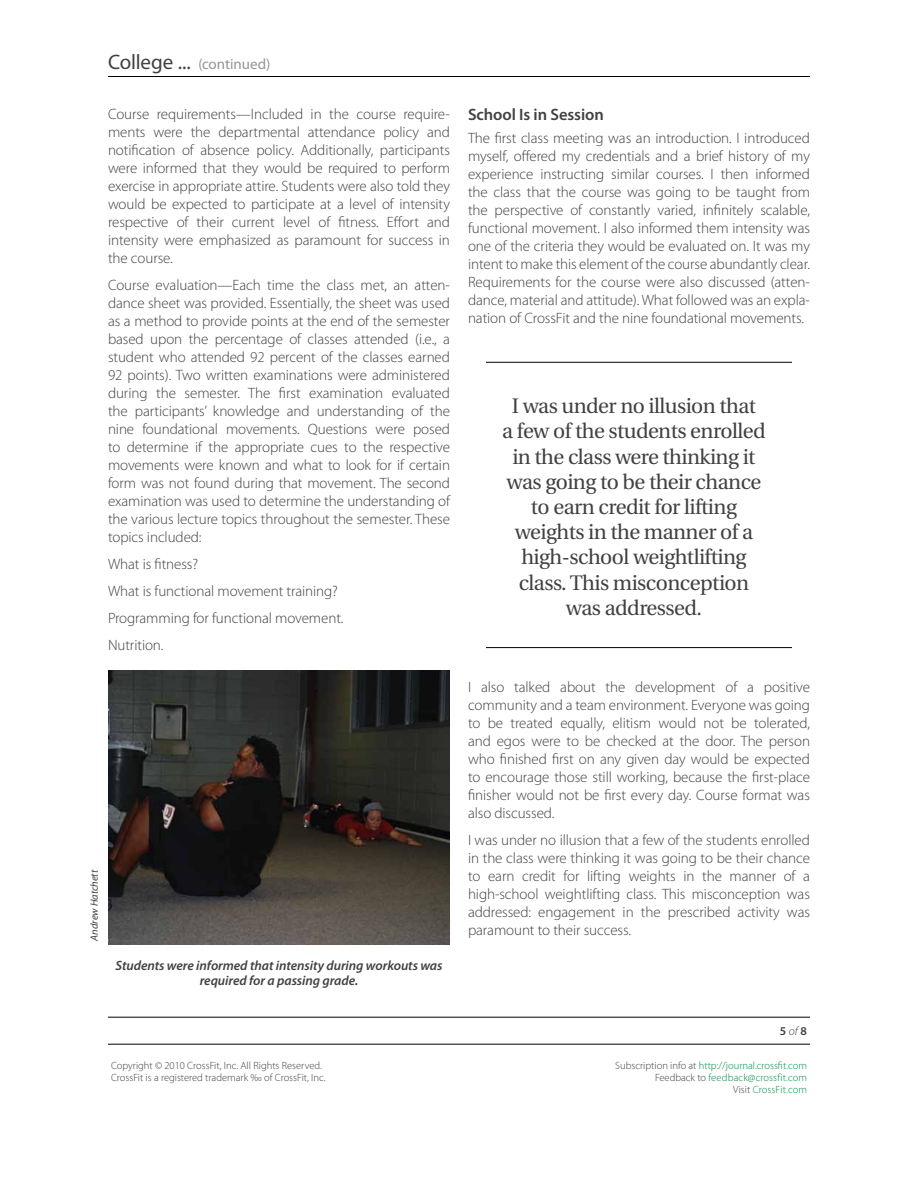
<style>
.page{position:relative;width:918px;height:1188px;background:#fff}
.page>*{position:absolute;margin:0;border:0;box-sizing:border-box;transform-origin:0 0}
.t1{font:21px/25.2px "Utopia";letter-spacing:-.025em;color:#414042;text-align:center}
.t2{font:600 16.5px "Myriad Pro";letter-spacing:-.005em;color:#414042}
.t3{font:300 15px/18px "Myriad Pro";letter-spacing:-.005em;color:#414042;text-align:justify}
.t4{font:15px "Myriad Pro";letter-spacing:-.005em;color:#939598}
.t5{font:italic 600 13.5px/15px "Myriad Pro";letter-spacing:-.005em;color:#414042;text-align:center}
.t6{font:600 12px "Myriad Pro";color:#414042}
.t7{font:300 10.5px/12px "Myriad Pro";color:#008d49;text-align:right}
.t8{font:300 10.5px/12px "Myriad Pro";color:#414042}
.t9{font:italic 10.5px "Myriad Pro";letter-spacing:-.005em;color:#414042}
.s1{font-size:21px;color:#414042}
.s2{font-weight:300;font-style:italic}
.s3{color:#414042}
</style>
<div class="page">
<hr style="left:108px;top:76px;width:702px;height:1px;background:#000">
<hr style="left:108px;top:1017px;width:702px;height:1px;background:#000">
<hr style="left:108px;top:1044px;width:702px;height:1px;background:#000">
<img style="left:108px;top:670px;width:342px;height:275px">
<hr style="left:486px;top:362px;width:306px;height:1px;background:#000">
<hr style="left:486px;top:647px;width:306px;height:1px;background:#000">
<p class="t4" style="left:108px;top:56px;width:164px"><span class="s1">College ...</span> (continued)</p>
<p class="t3" style="left:108px;top:106px;width:344px">Course requirements—Included in the course require&shy;ments were the departmental attendance policy and notification of absence policy. Additionally, participants were informed that they would be required to perform exercise in appropriate attire. Students were also told they would be expected to participate at a level of intensity respective of their current level of fitness. Effort and intensity were emphasized as paramount for success in the course.</p>
<p class="t3" style="left:108px;top:277px;width:344px">Course evaluation—Each time the class met, an atten&shy;dance sheet was provided. Essentially, the sheet was used as a method to provide points at the end of the semester based upon the percentage of classes attended (i.e., a student who attended 92 percent of the classes earned 92 points). Two written examinations were administered during the semester. The first examination evaluated the participants’ knowledge and understanding of the nine foundational movements. Questions were posed to determine if the appropriate cues to the respective movements were known and what to look for if certain form was not found during that movement. The second examination was used to determine the understanding of the various lecture topics throughout the semester. These topics included:</p>
<p class="t3" style="left:108px;top:551px;width:237px;line-height:27px;text-align:left">What is fitness?<br>What is functional movement training?<br>Programming for functional movement.<br>Nutrition.</p>
<p class="t9" style="left:89px;top:940px;width:72px;rotate:-90deg">Andrew Hatchett</p>
<p class="t5" style="left:116px;top:958px;width:328px">Students were informed that intensity during workouts was required for a passing grade.</p>
<p class="t2" style="left:468px;top:106px;width:137px">School Is in Session</p>
<p class="t3" style="left:468px;top:129px;width:344px">The first class meeting was an introduction. I introduced myself, offered my credentials and a brief history of my experience instructing similar courses. I then informed the class that the course was going to be taught from the perspective of constantly varied, infinitely scalable, functional movement. I also informed them intensity was one of the criteria they would be evaluated on. It was my intent to make this element of the course abundantly clear.<br>Requirements for the course were also discussed (atten&shy;dance, material and attitude). What followed was an expla&shy;nation of CrossFit and the nine foundational movements.</p>
<h1 class="t1" style="left:502px;top:394px;width:265px">I was under no illusion that<br>a few of the students enrolled in the class were thinking it was going to be their chance to earn credit for lifting weights in the manner of a high-school weightlifting class. This misconception was addressed.</h1>
<p class="t3" style="left:468px;top:678px;width:344px">I also talked about the development of a positive community and a team environment. Everyone was going to be treated equally, elitism would not be tolerated, and egos were to be checked at the door. The person who finished first on any given day would be expected to encourage those still working, because the first-place finisher would not be first every day. Course format was also discussed.</p>
<p class="t3" style="left:468px;top:831px;width:344px">I was under no illusion that a few of the students enrolled in the class were thinking it was going to be their chance to earn credit for lifting weights in the manner of a high-school weightlifting class. This misconception was addressed: engagement in the prescribed activity was paramount to their success.</p>
<p class="t6" style="left:780px;top:1024px;width:29px">5<span class="s2">of</span>8</p>
<p class="t8" style="left:111px;top:1060px;width:216px">Copyright © 2010 CrossFit, Inc. All Rights Reserved.<br>CrossFit is a registered trademark ‰ of CrossFit, Inc.</p>
<p class="t7" style="left:615px;top:1060px;width:193px"><span class="s3">Subscription info at</span> http://journal.crossfit.com<br><span class="s3">Feedback to</span> feedback@crossfit.com<br><span class="s3">Visit</span> CrossFit.com</p>
</div>
